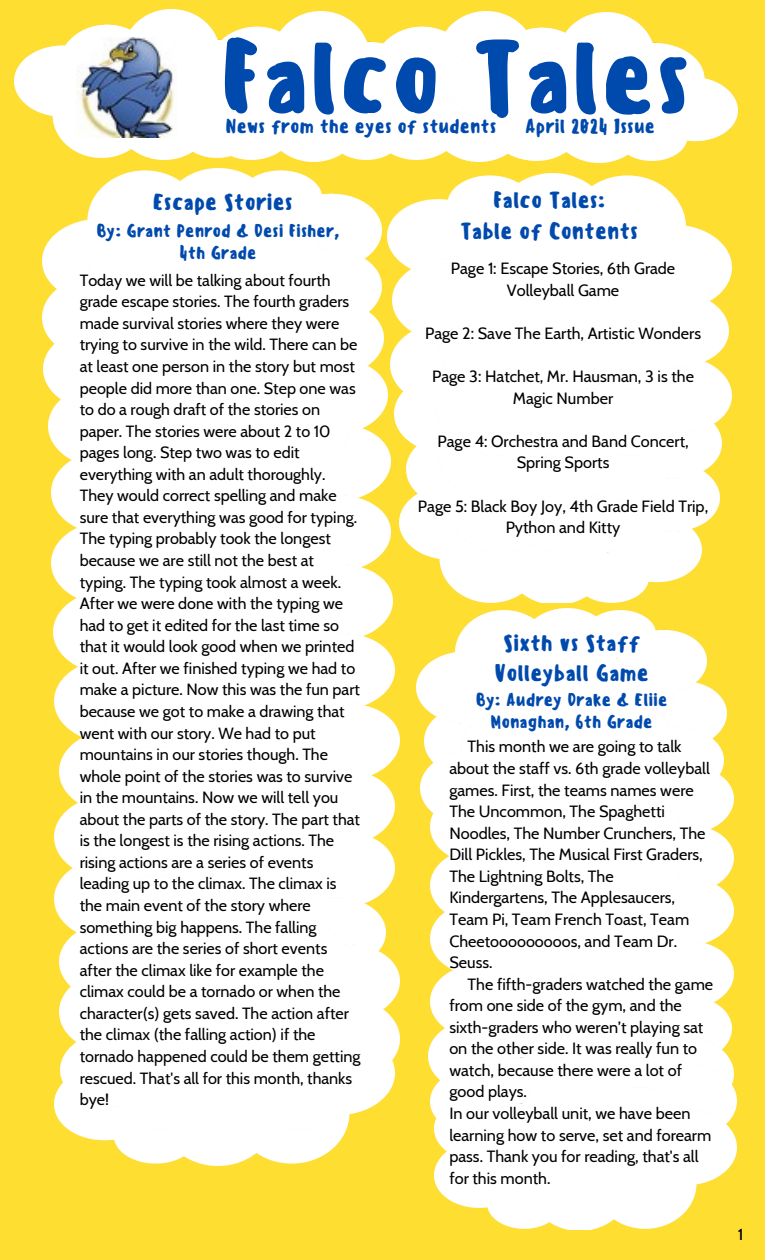
<style>
.page{position:relative;width:765px;height:1260px;background:#ffde32}
.page>*{position:absolute;margin:0;border:0;box-sizing:border-box;transform-origin:0 0}
.t1{font:500 101.38px "Sensei";color:#004aad}
.t2{font:500 22.5px/31px "Sensei";color:#004aad;text-align:center}
.t3{font:500 19.12px "Sensei";color:#004aad}
.t4{font:500 17.5px/22.5px "Sensei";color:#004aad;text-align:center}
.t5{font:16.25px/21.5px "Cabin";color:#000}
.t6{font:500 16.25px "Cabin";color:#000}
</style>
<div class="page">
<img style="left:70px;top:169px;width:312px;height:56px">
<div style="left:42px;top:225px;width:340px;height:152px;background:#fff"></div>
<img style="left:51px;top:471px;width:340px;height:103px">
<div style="left:51px;top:334px;width:337px;height:177px;background:#fff"></div>
<div style="left:44px;top:276px;width:339px;height:177px;background:#fff"></div>
<img style="left:399px;top:503px;width:302px;height:100px">
<div style="left:407px;top:503px;width:312px;height:50px;background:#fff"></div>
<div style="left:406px;top:458px;width:314px;height:45px;background:#fff"></div>
<div style="left:391px;top:354px;width:340px;height:104px;background:#fff"></div>
<img style="left:387px;top:174px;width:344px;height:180px">
<div style="left:393px;top:216px;width:335px;height:175px;background:#fff"></div>
<img style="left:299px;top:11px;width:150px;height:150px">
<img style="left:15px;top:10px;width:287px;height:150px">
<img style="left:76px;top:37px;width:101px;height:101px">
<img style="left:449px;top:12px;width:288px;height:150px">
<div style="left:53px;top:540px;width:339px;height:169px;background:#fff"></div>
<div style="left:55px;top:608px;width:339px;height:112px;background:#fff"></div>
<div style="left:60px;top:679px;width:339px;height:134px;background:#fff"></div>
<div style="left:59px;top:744px;width:335px;height:62px;background:#fff"></div>
<div style="left:55px;top:806px;width:339px;height:163px;background:#fff"></div>
<img style="left:55px;top:1004px;width:291px;height:162px">
<div style="left:60px;top:873px;width:325px;height:46px;background:#fff"></div>
<div style="left:60px;top:919px;width:334px;height:35px;background:#fff"></div>
<div style="left:60px;top:954px;width:339px;height:177px;background:#fff"></div>
<img style="left:707px;top:686px;width:20px;height:41px">
<img style="left:416px;top:608px;width:291px;height:98px">
<img style="left:420px;top:706px;width:303px;height:128px">
<div style="left:431px;top:744px;width:303px;height:59px;background:#fff"></div>
<div style="left:431px;top:803px;width:303px;height:53px;background:#fff"></div>
<div style="left:431px;top:856px;width:303px;height:63px;background:#fff"></div>
<div style="left:431px;top:919px;width:303px;height:67px;background:#fff"></div>
<img style="left:428px;top:973px;width:303px;height:135px">
<div style="left:431px;top:998px;width:301px;height:117px;background:#fff"></div>
<div style="left:434px;top:1025px;width:300px;height:47px;background:#fff"></div>
<img style="left:434px;top:1072px;width:303px;height:158px">
<p class="t1" style="left:220px;top:17px;width:473px">Falco Tales</p>
<p class="t3" style="left:226px;top:115px;width:273px">News from the eyes of students</p>
<p class="t3" style="left:525px;top:115px;width:131px">April 2024 Issue</p>
<p class="t2" style="left:153px;top:187px;width:142px">Escape Stories</p>
<p class="t4" style="left:96px;top:219px;width:245px">By: Grant Penrod &amp; Desi Fisher,<br>4th Grade</p>
<p class="t5" style="left:80px;top:269px;width:282px">Today we will be talking about fourth grade escape stories. The fourth graders made survival stories where they were trying to survive in the wild. There can be at least one person in the story but most people did more than one. Step one was to do a rough draft of the stories on paper. The stories were about 2 to 10 pages long. Step two was to edit everything with an adult thoroughly.<br>They would correct spelling and make sure that everything was good for typing.<br>The typing probably took the longest because we are still not the best at typing. The typing took almost a week.<br>After we were done with the typing we had to get it edited for the last time so that it would look good when we printed it out. After we finished typing we had to make a picture. Now this was the fun part because we got to make a drawing that went with our story. We had to put mountains in our stories though. The whole point of the stories was to survive in the mountains. Now we will tell you about the parts of the story. The part that is the longest is the rising actions. The rising actions are a series of events leading up to the climax. The climax is the main event of the story where something big happens. The falling actions are the series of short events after the climax like for example the climax could be a tornado or when the character(s) gets saved. The action after the climax (the falling action) if the tornado happened could be them getting rescued. That's all for this month, thanks bye!</p>
<p class="t2" style="left:460px;top:185px;width:180px">Falco Tales:<br>Table of Contents</p>
<p class="t5" style="left:451px;top:258px;width:226px;text-align:center">Page 1: Escape Stories, 6th Grade<br>Volleyball Game</p>
<h1 class="t5" style="left:425px;top:322px;width:278px">Page 2: Save The Earth, Artistic Wonders</h1>
<h2 class="t5" style="left:432px;top:366px;width:263px;text-align:center">Page 3: Hatchet, Mr. Hausman, 3 is the<br>Magic Number</h2>
<p class="t5" style="left:438px;top:430px;width:253px;text-align:center">Page 4: Orchestra and Band Concert,<br>Spring Sports</p>
<p class="t5" style="left:418px;top:495px;width:292px;text-align:center">Page 5: Black Boy Joy, 4th Grade Field Trip,<br>Python and Kitty</p>
<p class="t2" style="left:495px;top:628px;width:156px;line-height:30px">Sixth vs Staff<br>Volleyball Game</p>
<p class="t4" style="left:476px;top:689px;width:193px">By: Audrey Drake &amp; Eliie<br>Monaghan, 6th Grade</p>
<p class="t5" style="left:449px;top:736px;width:262px;text-indent:18px">This month we are going to talk about the staff vs. 6th grade volleyball games. First, the teams names were<br>The Uncommon, The Spaghetti<br>Noodles, The Number Crunchers, The<br>Dill Pickles, The Musical First Graders,<br>The Lightning Bolts, The<br>Kindergartens, The Applesaucers,<br>Team Pi, Team French Toast, Team<br>Cheetooooooooos, and Team Dr.<br>Seuss.</p>
<p class="t5" style="left:449px;top:973px;width:265px;text-indent:18px">The fifth-graders watched the game from one side of the gym, and the sixth-graders who weren’t playing sat on the other side. It was really fun to watch, because there were a lot of good plays.</p>
<p class="t5" style="left:449px;top:1102px;width:263px">In our volleyball unit, we have been learning how to serve, set and forearm pass. Thank you for reading, that's all for this month.</p>
<p class="t6" style="left:738px;top:1224px;width:7px">1</p>
</div>
